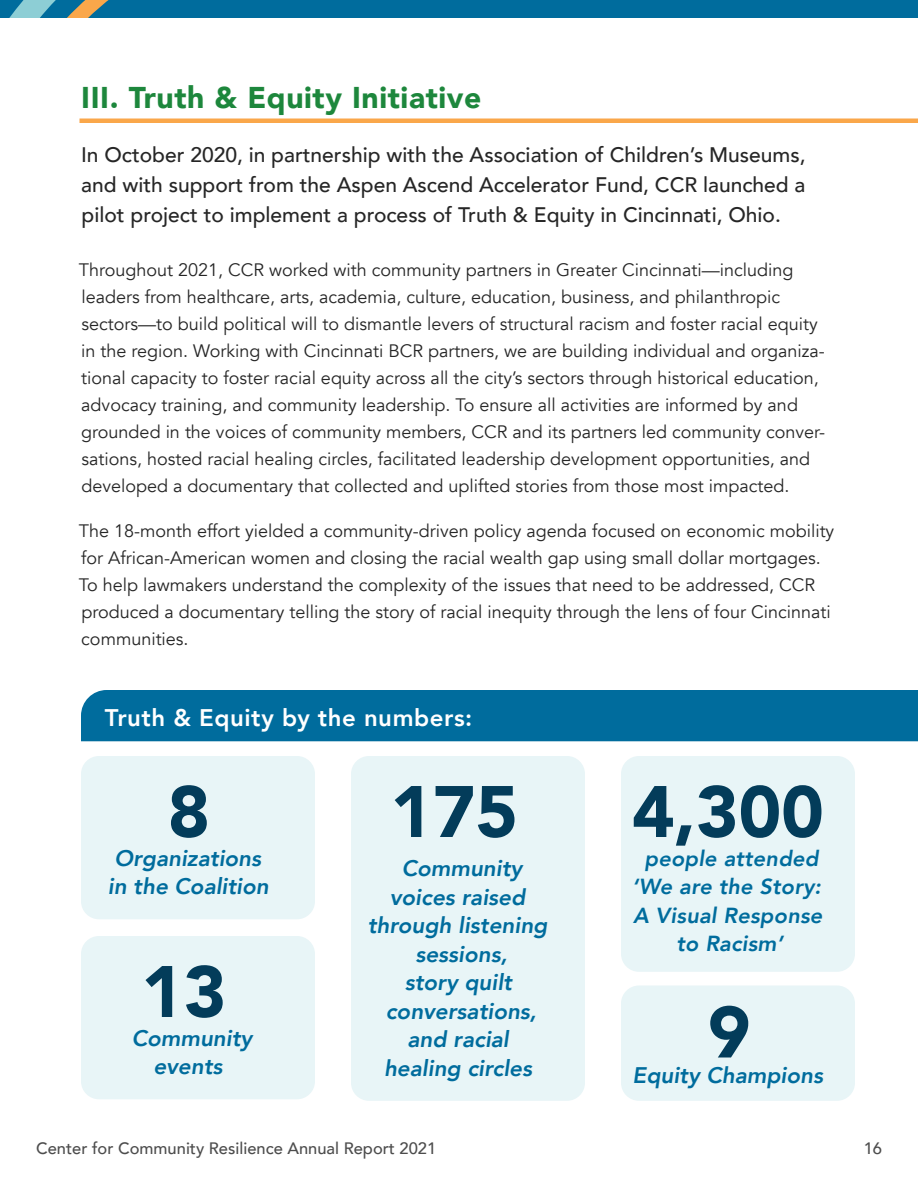
<style>
.page{position:relative;width:918px;height:1188px;background:#fff}
.page>*{position:absolute;margin:0;border:0;box-sizing:border-box;transform-origin:0 0}
.BTN_-_Text{font:900 72px "Avenir";color:#033c5a}
.Subhead_H3{font:900 30px "Avenir";letter-spacing:.02em;color:#1d873c}
.By_The_Numbers_H4{font:800 24px "Avenir";letter-spacing:.025em;color:#fff}
.BTN_-_Text-2{font:italic 800 22.5px/28.5px "Avenir";color:#006c9d;text-align:center}
.BTN_-_Text-3{font:italic 800 21.75px/28.5px "Avenir";letter-spacing:.01em;color:#006c9d;text-align:center}
.Intro{font:500 21px/30px "Avenir";color:#262626;text-align:justify}
.Body_Copy{font:18px/27px "Avenir";color:#262626}
.t1{font:500 16.5px "Avenir";color:#4d4d4d}
</style>
<div class="page">
<div style="left:0;top:0;width:918px;height:18px;background:#006c9d"></div>
<svg style="left:9px;top:0;width:100px;height:18px"></svg>
<div style="left:80px;top:118px;width:838px;height:5px;background:#faa74a"></div>
<div style="left:81px;top:690px;width:837px;height:51px;background:#006c9d"></div>
<div style="left:81px;top:756px;width:234px;height:163px;background:#e8f5f7;border-radius:18px"></div>
<div style="left:81px;top:936px;width:234px;height:163px;background:#e8f5f7;border-radius:18px"></div>
<div style="left:351px;top:756px;width:234px;height:345px;background:#e8f5f7;border-radius:18px"></div>
<div style="left:621px;top:756px;width:234px;height:216px;background:#e8f5f7;border-radius:18px"></div>
<div style="left:621px;top:986px;width:234px;height:115px;background:#e8f5f7;border-radius:18px"></div>
<h3 class="Subhead_H3" style="left:81px;top:72px;width:402px">III. Truth &amp; Equity Initiative</h3>
<p class="Intro" style="left:81px;top:139px;width:726px">In October 2020, in partnership with the Association of Children’s Museums, and with support from the Aspen Ascend Accelerator Fund, CCR launched a pilot project to implement a process of Truth &amp; Equity in Cincinnati, Ohio.</p>
<p class="Body_Copy" style="left:79px;top:257px;width:748px">Throughout 2021, CCR worked with community partners in Greater Cincinnati—including leaders from healthcare, arts, academia, culture, education, business, and philanthropic sectors—to build political will to dismantle levers of structural racism and foster racial equity in the region. Working with Cincinnati BCR partners, we are building individual and organiza&shy;tional capacity to foster racial equity across all the city’s sectors through historical education, advocacy training, and community leadership. To ensure all activities are informed by and grounded in the voices of community members, CCR and its partners led community conver&shy;sations, hosted racial healing circles, facilitated leadership development opportunities, and developed a documentary that collected and uplifted stories from those most impacted.</p>
<p class="Body_Copy" style="left:79px;top:518px;width:757px">The 18-month effort yielded a community-driven policy agenda focused on economic mobility for African-American women and closing the racial wealth gap using small dollar mortgages.<br>To help lawmakers understand the complexity of the issues that need to be addressed, CCR produced a documentary telling the story of racial inequity through the lens of four Cincinnati communities.</p>
<h4 class="By_The_Numbers_H4" style="left:105px;top:699px;width:369px">Truth &amp; Equity by the numbers:</h4>
<p class="BTN_-_Text" style="left:168px;top:750px;width:44px">8</p>
<p class="BTN_-_Text-2" style="left:108px;top:844px;width:162px;text-align:left">Organizations in the Coalition</p>
<p class="BTN_-_Text" style="left:141px;top:930px;width:87px">13</p>
<p class="BTN_-_Text-2" style="left:132px;top:1024px;width:122px">Community events</p>
<p class="BTN_-_Text" style="left:390px;top:750px;width:129px">175</p>
<p class="BTN_-_Text-2" style="left:368px;top:854px;width:181px">Community voices raised through listening sessions,<br>story quilt conversations, and racial healing circles</p>
<p class="BTN_-_Text" style="left:632px;top:750px;width:193px">4,300</p>
<p class="BTN_-_Text-3" style="left:632px;top:844px;width:192px">people attended ‘We are the Story:<br>A Visual Response to Racism’</p>
<p class="BTN_-_Text" style="left:708px;top:971px;width:44px">9</p>
<p class="BTN_-_Text-2" style="left:633px;top:1061px;width:192px">Equity Champions</p>
<p class="t1" style="left:36px;top:1134px;width:402px">Center for Community Resilience Annual Report 2021</p>
<p class="t1" style="left:864px;top:1134px;width:20px">16</p>
</div>
